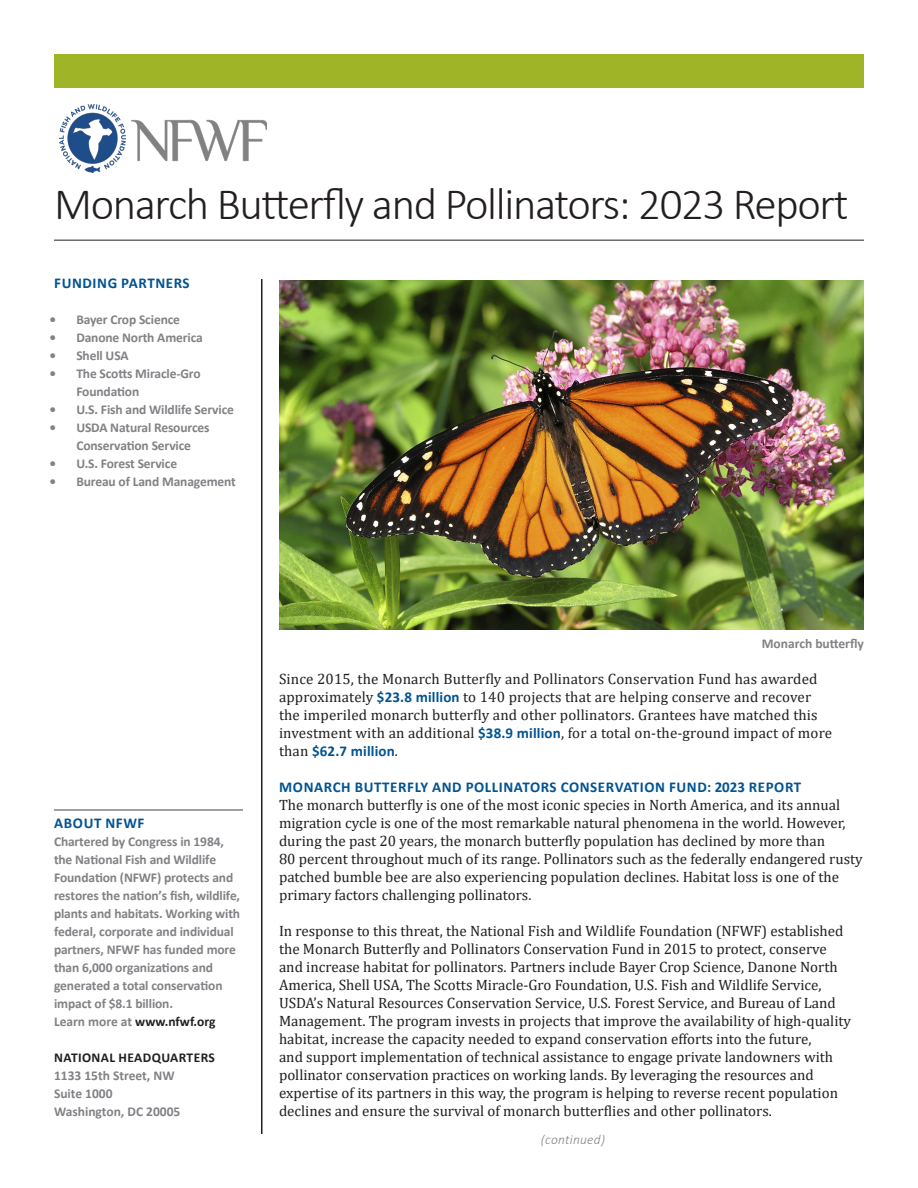
<style>
.page{position:relative;width:918px;height:1188px;background:#fff}
.page>*{position:absolute;margin:0;border:0;box-sizing:border-box;transform-origin:0 0}
.t1{font:300 45px "Calibri";letter-spacing:-.03em;color:#231f20}
.t2{font:15px/18px "Cambria";color:#231f20}
.t3{font:700 15px "Calibri";letter-spacing:.04em;color:#015393}
.t4{font:700 13.5px/18px "Calibri";letter-spacing:-.01em;color:#808285}
.t5{font:700 13.5px/18px "Calibri";letter-spacing:.02em;color:#231f20}
.t6{font:700 13.5px "Calibri";color:#231f20}
.t7{font:italic 300 13.5px "Calibri";letter-spacing:.02em;color:#808285}
.s1{color:#808285}
.s2{font-family:"Calibri";font-weight:700;color:#015393}
</style>
<div class="page">
<hr style="left:261px;top:279px;width:1px;height:855px;background:#231f20">
<hr style="left:54px;top:240px;width:810px;height:1px;background:#231f20">
<div style="left:54px;top:54px;width:810px;height:33px;background:#a0b427"></div>
<img style="left:59px;top:105px;width:207px;height:68px">
<hr style="left:54px;top:809px;width:189px;height:2px;background:#808285">
<img style="left:279px;top:281px;width:585px;height:349px">
<p class="t1" style="left:54px;top:176px;width:796px">Monarch Butterfly and Pollinators: 2023 Report</p>
<p class="t3" style="left:54px;top:272px;width:137px">FUNDING PARTNERS</p>
<p class="t4" style="left:49px;top:310px;width:132px">• Bayer Crop Science</p>
<p class="t4" style="left:49px;top:328px;width:155px">• Danone North America</p>
<p class="t4" style="left:49px;top:346px;width:81px">• Shell USA</p>
<p class="t4" style="left:76px;top:364px;width:126px;text-indent:-27px">• The Scotts Miracle-Gro<br>Foundation</p>
<p class="t4" style="left:49px;top:400px;width:186px">• U.S. Fish and Wildlife Service</p>
<p class="t4" style="left:76px;top:418px;width:135px;text-indent:-27px">• USDA Natural Resources<br>Conservation Service</p>
<p class="t4" style="left:49px;top:454px;width:129px">• U.S. Forest Service</p>
<p class="t4" style="left:49px;top:472px;width:188px">• Bureau of Land Management</p>
<p class="t3" style="left:54px;top:812px;width:92px">ABOUT NFWF</p>
<p class="t4" style="left:54px;top:832px;width:188px">Chartered by Congress in 1984, the National Fish and Wildlife<br>Foundation (NFWF) protects and restores the nation’s fish, wildlife, plants and habitats. Working with federal, corporate and individual partners, NFWF has funded more than 6,000 organizations and generated a total conservation impact of $8.1 billion.</p>
<p class="t6" style="left:54px;top:1012px;width:163px"><span class="s1">Learn more at</span> www.nfwf.org</p>
<p class="t5" style="left:54px;top:1048px;width:162px">NATIONAL HEADQUARTERS<br><span class="s1">1133 15th Street, NW</span></p>
<p class="t4" style="left:54px;top:1084px;width:60px">Suite 1000</p>
<p class="t4" style="left:54px;top:1102px;width:128px">Washington, DC 20005</p>
<p class="t4" style="left:762px;top:634px;width:104px">Monarch butterfly</p>
<p class="t2" style="left:279px;top:670px;width:555px">Since 2015, the Monarch Butterfly and Pollinators Conservation Fund has awarded approximately <span class="s2">$23.8 million</span> to 140 projects that are helping conserve and recover the imperiled monarch butterfly and other pollinators. Grantees have matched this investment with an additional <span class="s2">$38.9 million</span>, for a total on-the-ground impact of more than <span class="s2">$62.7 million</span>.</p>
<p class="t3" style="left:279px;top:776px;width:524px">MONARCH BUTTERFLY AND POLLINATORS CONSERVATION FUND: 2023 REPORT</p>
<p class="t2" style="left:279px;top:796px;width:563px">The monarch butterfly is one of the most iconic species in North America, and its annual</p>
<p class="t2" style="left:279px;top:814px;width:568px">migration cycle is one of the most remarkable natural phenomena in the world. However,</p>
<p class="t2" style="left:279px;top:832px;width:548px">during the past 20 years, the monarch butterfly population has declined by more than</p>
<p class="t2" style="left:279px;top:850px;width:585px">80 percent throughout much of its range. Pollinators such as the federally endangered rusty</p>
<p class="t2" style="left:279px;top:868px;width:562px">patched bumble bee are also experiencing population declines. Habitat loss is one of the</p>
<p class="t2" style="left:279px;top:886px;width:254px">primary factors challenging pollinators.</p>
<p class="t2" style="left:279px;top:922px;width:566px">In response to this threat, the National Fish and Wildlife Foundation (NFWF) established</p>
<p class="t2" style="left:279px;top:940px;width:549px">the Monarch Butterfly and Pollinators Conservation Fund in 2015 to protect, conserve</p>
<p class="t2" style="left:279px;top:958px;width:574px">and increase habitat for pollinators. Partners include Bayer Crop Science, Danone North America, Shell USA, The Scotts Miracle-Gro Foundation, U.S. Fish and Wildlife Service, USDA’s Natural Resources Conservation Service, U.S. Forest Service, and Bureau of Land Management. The program invests in projects that improve the availability of high-quality habitat, increase the capacity needed to expand conservation efforts into the future,<br>and support implementation of technical assistance to engage private landowners with pollinator conservation practices on working lands. By leveraging the resources and expertise of its partners in this way, the program is helping to reverse recent population declines and ensure the survival of monarch butterflies and other pollinators.</p>
<p class="t7" style="left:541px;top:1131px;width:66px">(continued)</p>
</div>
